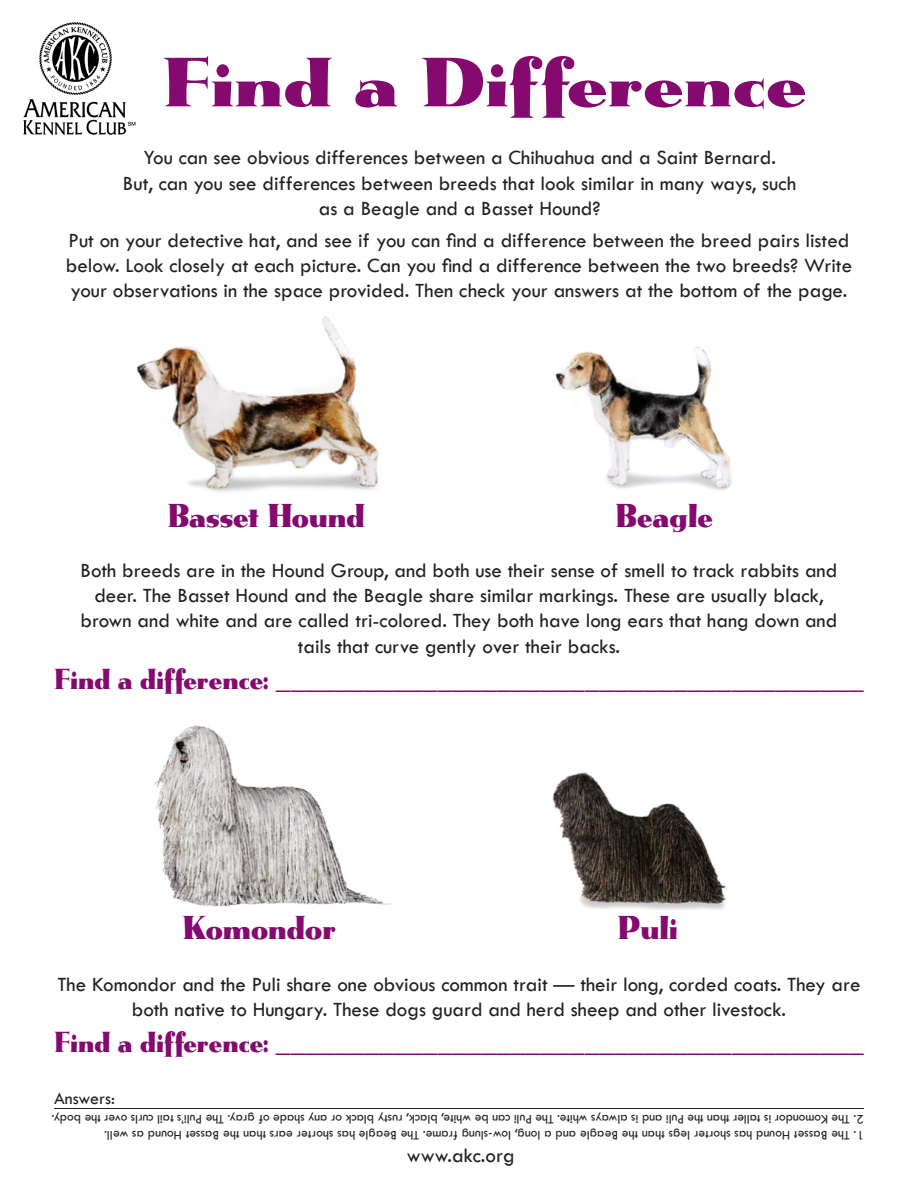
<style>
.page{position:relative;width:918px;height:1188px;background:#fff}
.page>*{position:absolute;margin:0;border:0;box-sizing:border-box;transform-origin:0 0}
.t1{font:63px "Metropolis ICG";color:#850a70}
.t2{font:30px "Metropolis ICG";color:#850a70;scale:.8 1}
.t3{font:26.25px "Metropolis ICG";color:#850a70;scale:.8 1}
.t4{font:21px/25.2px "Tw Cen";color:#231f20;text-align:center}
.t5{font:18px "Tw Cen";color:#231f20}
.t6{font:13.5px "Tw Cen";letter-spacing:-.01em;color:#231f20}
</style>
<div class="page">
<img style="left:552px;top:772px;width:174px;height:138px">
<img style="left:154px;top:725px;width:237px;height:182px">
<img style="left:136px;top:316px;width:243px;height:176px">
<img style="left:23px;top:22px;width:113px;height:113px">
<img style="left:555px;top:346px;width:176px;height:144px">
<hr style="left:54px;top:1108px;width:810px;height:1px;background:#231f20">
<p class="t1" style="left:162px;top:40px;width:646px">Find a Difference</p>
<p class="t4" style="left:123px;top:145px;width:675px">You can see obvious differences between a Chihuahua and a Saint Bernard.<br>But, can you see differences between breeds that look similar in many ways, such as a Beagle and a Basset Hound?</p>
<p class="t4" style="left:66px;top:228px;width:788px;text-align:left">Put on your detective hat, and see if you can find a difference between the breed pairs listed below. Look closely at each picture. Can you find a difference between the two breeds? Write your observations in the space provided. Then check your answers at the bottom of the page.</p>
<p class="t2" style="left:168px;top:495px;width:248px">Basset Hound</p>
<p class="t2" style="left:616px;top:495px;width:123px">Beagle</p>
<p class="t4" style="left:81px;top:558px;width:758px">Both breeds are in the Hound Group, and both use their sense of smell to track rabbits and deer. The Basset Hound and the Beagle share similar markings. These are usually black, brown and white and are called tri-colored. They both have long ears that hang down and tails that curve gently over their backs.</p>
<p class="t3" style="left:54px;top:661px;width:1014px">Find a difference: ________________________________________</p>
<p class="t2" style="left:182px;top:908px;width:193px">Komondor</p>
<p class="t2" style="left:618px;top:908px;width:77px">Puli</p>
<p class="t4" style="left:57px;top:972px;width:805px">The Komondor and the Puli share one obvious common trait — their long, corded coats. They are both native to Hungary. These dogs guard and herd sheep and other livestock.</p>
<p class="t3" style="left:54px;top:1024px;width:1014px">Find a difference: ________________________________________</p>
<p class="t5" style="left:54px;top:1088px;width:63px">Answers:</p>
<p class="t6" style="left:864px;top:1127px;width:814px;rotate:-180deg">2. The Komondor is taller than the Puli and is always white. The Puli can be white, black, rusty black or any shade of gray. The Puli’s tail curls over the body.</p>
<p class="t6" style="left:864px;top:1143px;width:761px;rotate:-180deg">1. The Basset Hound has shorter legs than the Beagle and a long, low-slung frame. The Beagle has shorter ears than the Basset Hound as well.</p>
<p class="t4" style="left:407px;top:1143px;width:109px">www.akc.org</p>
</div>
